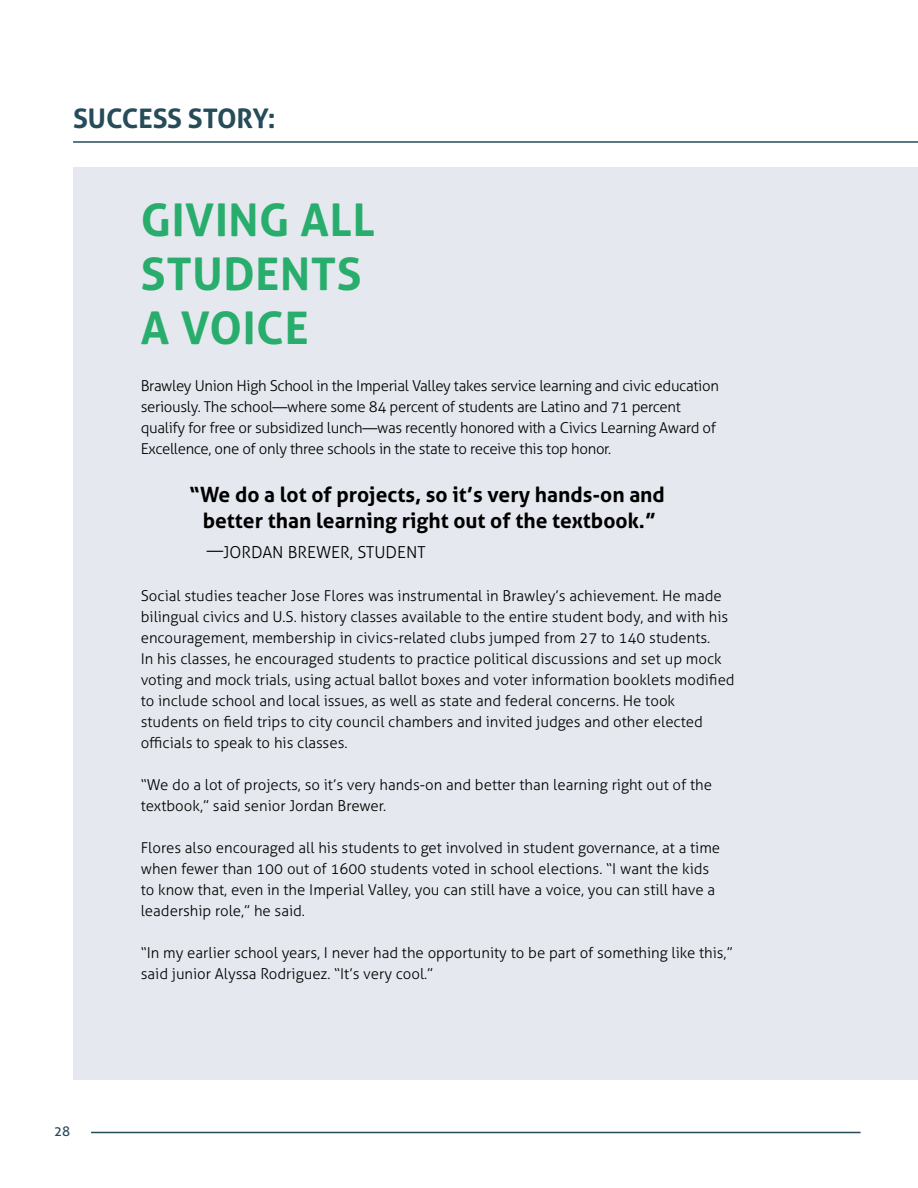
<style>
.page{position:relative;width:918px;height:1188px;background:#fff}
.page>*{position:absolute;margin:0;border:0;box-sizing:border-box;transform-origin:0 0}
.t1{font:700 45px/54px "Aller";letter-spacing:.015em;color:#28ad6d}
.t2{font:700 27px "Aller";letter-spacing:-.01em;color:#264c5a}
.t3{font:700 21px/25.2px "Aller";color:#000;text-align:center}
.t4{font:300 16.5px "Aller";color:#000}
.t5{font:300 15px/21px "Aller";color:#000}
.t6{font:300 15px/21px "Aller";letter-spacing:-.02em;color:#000}
.t7{font:13.5px "Aller";color:#264c5a}
</style>
<div class="page">
<hr style="left:91px;top:1132px;width:770px;height:1px;background:#264c5a">
<div style="left:73px;top:167px;width:845px;height:913px;background:#e5e8ee"></div>
<hr style="left:73px;top:141px;width:845px;height:2px;background:#264c5a">
<h2 class="t2" style="left:73px;top:102px;width:204px">Succ ess Story:</h2>
<h1 class="t1" style="left:141px;top:193px;width:222px">Giving All<br>Students a Voice</h1>
<p class="t6" style="left:141px;top:375px;width:580px">Brawley Union High School in the Imperial Valley takes service learning and civic education seriously. The school—where some 84 percent of students are Latino and 71 percent qualify for free or subsidized lunch—was recently honored with a Civics Learning Award of Excellence, one of only three schools in the state to receive this top honor.</p>
<h3 class="t3" style="left:189px;top:482px;width:477px">“We do a lot of projects, so it’s very hands-on and better than learning right out of the textbook.”</h3>
<p class="t4" style="left:207px;top:542px;width:46px">—Jorda</p>
<p class="t4" style="left:272px;top:542px;width:96px">n Brewer, stud</p>
<p class="t4" style="left:397px;top:542px;width:27px">ent</p>
<p class="t7" style="left:54px;top:1123px;width:18px">28</p>
<p class="t5" style="left:141px;top:585px;width:596px">Social studies teacher Jose Flores was instrumental in Brawley’s achievement. He made bilingual civics and U.S. history classes available to the entire student body, and with his encouragement, membership in civics-related clubs jumped from 27 to 140 students.<br>In his classes, he encouraged students to practice political discussions and set up mock voting and mock trials, using actual ballot boxes and voter information booklets modified to include school and local issues, as well as state and federal concerns. He took students on field trips to city council chambers and invited judges and other elected officials to speak to his classes.</p>
<p class="t5" style="left:141px;top:774px;width:573px">“We do a lot of projects, so it’s very hands-on and better than learning right out of the textbook,” said senior Jordan Brewer.</p>
<p class="t5" style="left:141px;top:837px;width:581px">Flores also encouraged all his students to get involved in student governance, at a time when fewer than 100 out of 1600 students voted in school elections. “I want the kids to know that, even in the Imperial Valley, you can still have a voice, you can still have a leadership role,” he said.</p>
<p class="t5" style="left:141px;top:942px;width:593px">“In my earlier school years, I never had the opportunity to be part of something like this,” said junior Alyssa Rodriguez. “It’s very cool.”</p>
</div>
